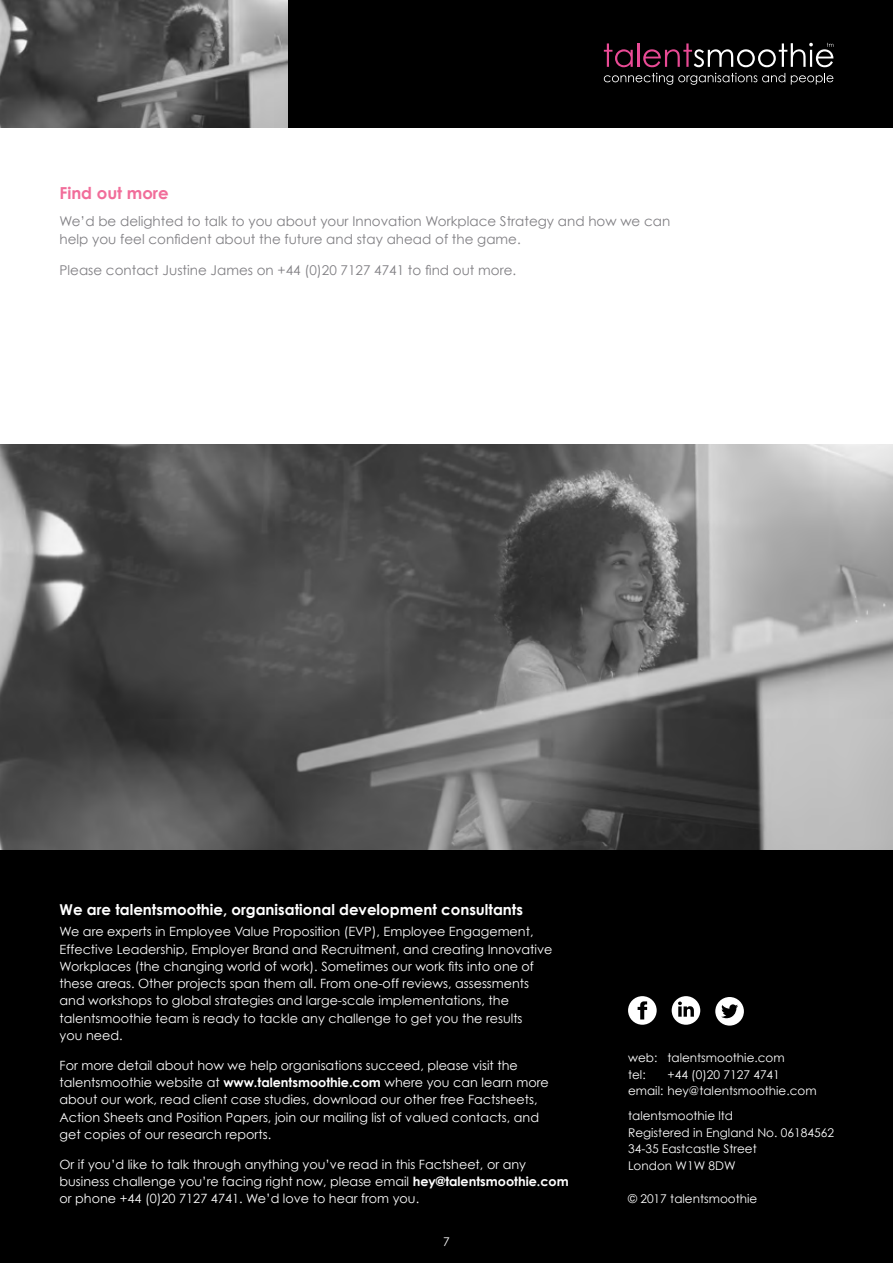
<style>
.page{position:relative;width:893px;height:1263px;background:#fff}
.page>*{position:absolute;margin:0;border:0;box-sizing:border-box;transform-origin:0 0}
.t1{font:700 16.5px "Century Gothic";color:#f16d9a}
.t2{font:700 15px "Century Gothic";color:#fff}
.t3{font:13.5px/18px "Century Gothic";color:#807f83}
.t4{font:12.75px/17.2px "Century Gothic";color:#fff}
.t5{font:12px/16.5px "Century Gothic";color:#fff}
.s1{font-weight:700}
</style>
<div class="page">
<img style="left:0;top:0;width:288px;height:128px">
<div style="left:288px;top:0;width:605px;height:128px;background:#000"></div>
<svg style="left:604px;top:43px;width:29px;height:24px"></svg>
<hr style="left:637px;top:43px;width:2px;height:24px;background:#e94a95">
<svg style="left:643px;top:43px;width:190px;height:24px"></svg>
<svg style="left:604px;top:73px;width:181px;height:12px"></svg>
<svg style="left:791px;top:73px;width:42px;height:12px"></svg>
<img style="left:0;top:444px;width:893px;height:406px">
<div style="left:0;top:850px;width:893px;height:413px;background:#000"></div>
<svg style="left:715px;top:997px;width:29px;height:28px"></svg>
<svg style="left:672px;top:996px;width:28px;height:29px"></svg>
<svg style="left:628px;top:996px;width:29px;height:29px"></svg>
<p class="t1" style="left:60px;top:183px;width:111px">Find out more</p>
<p class="t3" style="left:60px;top:212px;width:612px">We’d be delighted to talk to you about your Innovation Workplace Strategy and how we can help you feel confident about the future and stay ahead of the game.</p>
<p class="t3" style="left:60px;top:261px;width:458px">Please contact Justine James on +44 (0)20 7127 4741 to find out more.</p>
<p class="t2" style="left:60px;top:900px;width:465px">We are talentsmoothie, organisational development consultants</p>
<p class="t4" style="left:60px;top:923px;width:494px">We are experts in Employee Value Proposition (EVP), Employee Engagement, Effective Leadership, Employer Brand and Recruitment, and creating Innovative Workplaces (the changing world of work). Sometimes our work fits into one of these areas. Other projects span them all. From one-off reviews, assessments and workshops to global strategies and large-scale implementations, the talentsmoothie team is ready to tackle any challenge to get you the results<br>you need.</p>
<p class="t4" style="left:60px;top:1056px;width:491px">For more detail about how we help organisations succeed, please visit the talentsmoothie website at <span class="s1">www.talentsmoothie.com</span> where you can learn more about our work, read client case studies, download our other free Factsheets, Action Sheets and Position Papers, join our mailing list of valued contacts, and get copies of our research reports.</p>
<p class="t4" style="left:60px;top:1155px;width:511px">Or if you’d like to talk through anything you’ve read in this Factsheet, or any business challenge you’re facing right now, please email <span class="s1">hey@talentsmoothie.com </span>or phone +44 (0)20 7127 4741. We’d love to hear from you.</p>
<p class="t5" style="left:443px;top:1233px;width:8px">7</p>
<p class="t5" style="left:628px;top:1050px;width:158px">web: talentsmoothie.com tel:</p>
<p class="t5" style="left:628px;top:1066px;width:190px;text-align:center">+44 (0)20 7127 4741<br>email: hey@talentsmoothie.com</p>
<p class="t5" style="left:628px;top:1108px;width:207px">talentsmoothie ltd<br>Registered in England No. 06184562<br>34-35 Eastcastle Street<br>London W1W 8DW</p>
<p class="t5" style="left:628px;top:1191px;width:131px">© 2017 talentsmoothie</p>
</div>
